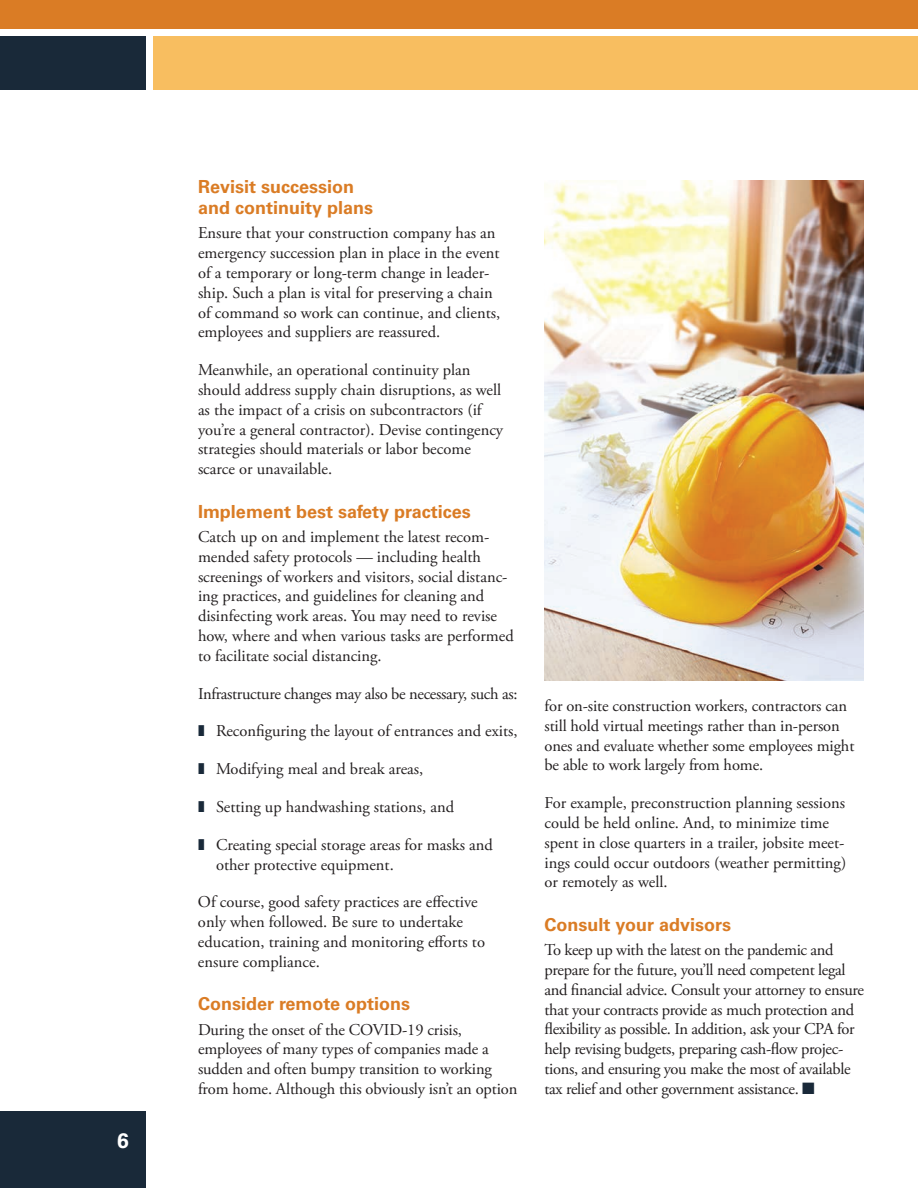
<style>
.page{position:relative;width:918px;height:1188px;background:#fff}
.page>*{position:absolute;margin:0;border:0;box-sizing:border-box;transform-origin:0 0}
.t1{font:700 21px "Univers LT Std";color:#fff}
.t2{font:700 18px/21px "Univers LT Std";color:#da7c25}
.t3{font:16.5px/19.8px "Adobe Garamond Pro";color:#231f20}
.t4{font:16.5px/19.8px "Adobe Garamond Pro";letter-spacing:-.02em;color:#231f20}
.s1{color:#192939}
</style>
<div class="page">
<div style="left:0;top:1112px;width:146px;height:76px;background:#192939"></div>
<div style="left:153px;top:36px;width:765px;height:54px;background:#f8be60"></div>
<div style="left:0;top:36px;width:146px;height:54px;background:#192939"></div>
<div style="left:0;top:0;width:918px;height:28px;background:#da7c25"></div>
<img style="left:544px;top:180px;width:320px;height:501px">
<p class="t1" style="left:117px;top:1128px;width:13px">6</p>
<p class="t2" style="left:198px;top:176px;width:177px">Revisit succession and continuity plans</p>
<p class="t3" style="left:198px;top:224px;width:304px">Ensure that your construction company has an emergency succession plan in place in the event of a temporary or long-term change in leader&shy;ship. Such a plan is vital for preserving a chain of command so work can continue, and clients, employees and suppliers are reassured.</p>
<p class="t3" style="left:198px;top:361px;width:307px">Meanwhile, an operational continuity plan should address supply chain disruptions, as well as the impact of a crisis on subcontractors (if you’re a general contractor). Devise contingency strategies should materials or labor become scarce or unavailable.</p>
<p class="t2" style="left:198px;top:501px;width:274px">Implement best safety practices</p>
<p class="t3" style="left:198px;top:527px;width:317px">Catch up on and implement the latest recom&shy;mended safety protocols — including health screenings of workers and visitors, social distanc&shy;ing practices, and guidelines for cleaning and disinfecting work areas. You may need to revise how, where and when various tasks are performed to facilitate social distancing.</p>
<p class="t4" style="left:198px;top:684px;width:321px">Infrastructure changes may also be necessary, such as:</p>
<p class="t3" style="left:198px;top:722px;width:321px"><span class="s1">❚</span> Reconfiguring the layout of entrances and exits,</p>
<p class="t3" style="left:198px;top:760px;width:227px"><span class="s1">❚</span> Modifying meal and break areas,</p>
<p class="t3" style="left:198px;top:797px;width:258px"><span class="s1">❚</span> Setting up handwashing stations, and</p>
<p class="t3" style="left:216px;top:835px;width:279px;text-indent:-18px"><span class="s1">❚</span> Creating special storage areas for masks and other protective equipment.</p>
<p class="t3" style="left:198px;top:893px;width:289px">Of course, good safety practices are effective only when followed. Be sure to undertake education, training and monitoring efforts to ensure compliance.</p>
<p class="t2" style="left:198px;top:994px;width:214px">Consider remote options</p>
<p class="t3" style="left:198px;top:1020px;width:321px">During the onset of the COVID-19 crisis, employees of many types of companies made a sudden and often bumpy transition to working from home. Although this obviously isn’t an option</p>
<p class="t3" style="left:544px;top:696px;width:311px">for on-site construction workers, contractors can still hold virtual meetings rather than in-person ones and evaluate whether some employees might be able to work largely from home.</p>
<p class="t3" style="left:544px;top:794px;width:303px">For example, preconstruction planning sessions could be held online. And, to minimize time spent in close quarters in a trailer, jobsite meet&shy;ings could occur outdoors (weather permitting) or remotely as well.</p>
<p class="t2" style="left:544px;top:914px;width:188px">Consult your advisors</p>
<p class="t4" style="left:544px;top:941px;width:321px">To keep up with the latest on the pandemic and prepare for the future, you’ll need competent legal and financial advice. Consult your attorney to ensure that your contracts provide as much protection and flexibility as possible. In addition, ask your CPA for help revising budgets, preparing cash-flow projec&shy;tions, and ensuring you make the most of available tax relief and other government assistance. <span class="s1">■</span></p>
</div>
